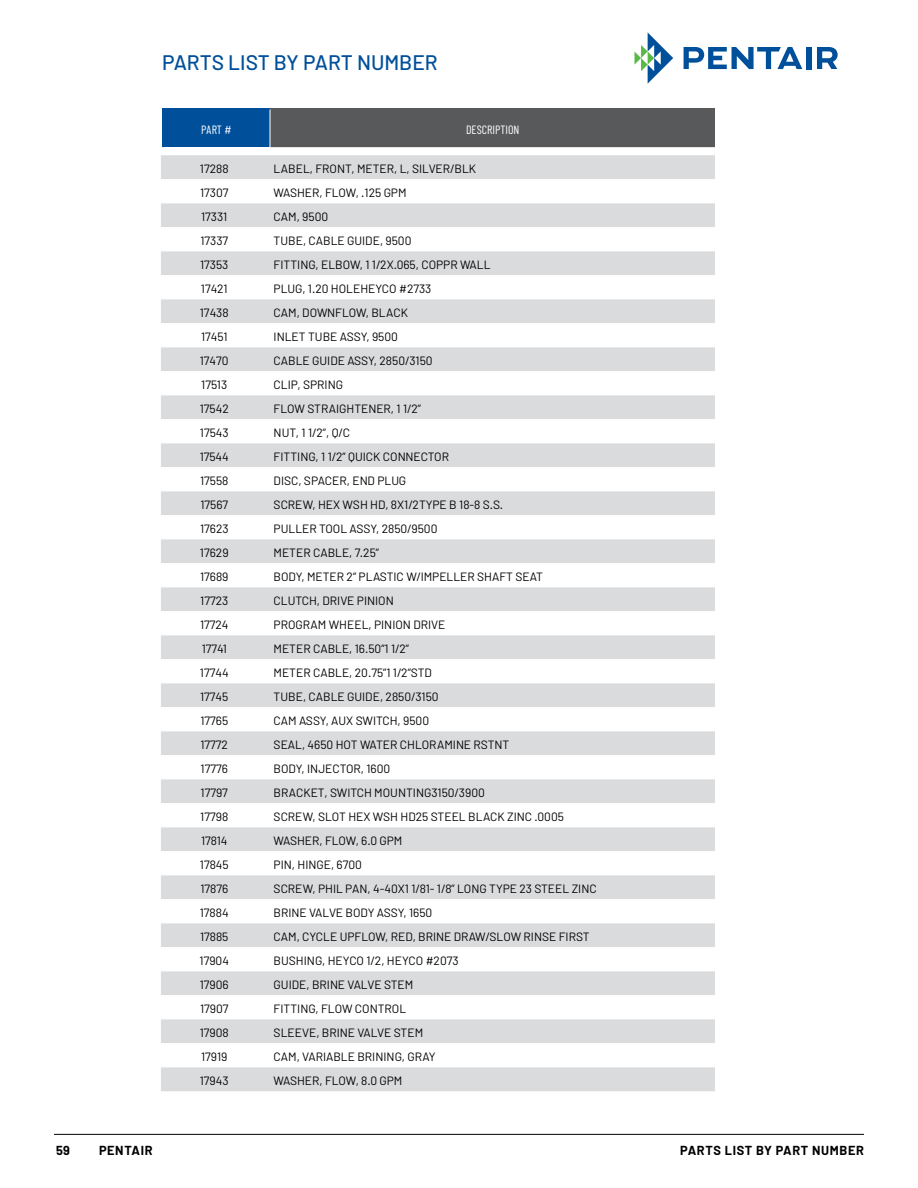
<style>
.page{position:relative;width:918px;height:1188px;background:#fff}
.page>*{position:absolute;margin:0;border:0;box-sizing:border-box;transform-origin:0 0}
.t1{font:500 21px "Barlow";color:#004f9a}
.t2{font:700 12.75px "Barlow";letter-spacing:.05em;color:#000}
.t3{font:12px "Barlow";color:#000}
.t4{font:12px "Barlow Condensed";color:#fff}
</style>
<div class="page">
<div style="left:163px;top:109px;width:107px;height:38px;background:#004f9a"></div>
<div style="left:271px;top:110px;width:444px;height:37px;background:#58595b"></div>
<hr style="left:162px;top:109px;width:2px;height:38px;background:#004f9a">
<hr style="left:162px;top:108px;width:108px;height:2px;background:#004f9a">
<hr style="left:270px;top:108px;width:446px;height:2px;background:#58595b">
<hr style="left:270px;top:109px;width:1px;height:38px;background:#fff">
<hr style="left:715px;top:109px;width:1px;height:38px;background:#fff">
<hr style="left:54px;top:1134px;width:810px;height:1px;background:#000">
<svg style="left:634px;top:32px;width:39px;height:52px"></svg>
<svg style="left:684px;top:47px;width:118px;height:22px"></svg>
<div style="left:806px;top:47px;width:5px;height:22px;background:#004f9a"></div>
<svg style="left:817px;top:47px;width:21px;height:22px"></svg>
<div style="left:161px;top:155px;width:554px;height:936px;background:#dadbdc"></div>
<svg style="left:161px;top:179px;width:554px;height:888px"></svg>
<h1 class="t1" style="left:162px;top:49px;width:277px">PARTS LIST BY PART NUMBER</h1>
<p class="t4" style="left:201px;top:122px;width:32px">PART #</p>
<p class="t4" style="left:466px;top:122px;width:55px">DESCRIPTION</p>
<p class="t3" style="left:200px;top:161px;width:30px">17288</p>
<p class="t3" style="left:274px;top:161px;width:204px">LABEL, FRONT, METER, L, SILVER/BLK</p>
<p class="t3" style="left:200px;top:185px;width:30px">17307</p>
<p class="t3" style="left:274px;top:185px;width:134px">WASHER, FLOW, .125 GPM</p>
<p class="t3" style="left:201px;top:209px;width:28px">17331</p>
<p class="t3" style="left:274px;top:209px;width:56px">CAM, 9500</p>
<p class="t3" style="left:200px;top:233px;width:29px">17337</p>
<p class="t3" style="left:274px;top:233px;width:139px">TUBE, CABLE GUIDE, 9500</p>
<p class="t3" style="left:200px;top:257px;width:30px">17353</p>
<p class="t3" style="left:274px;top:257px;width:218px">FITTING, ELBOW, 1 1/2X.065, COPPR WALL</p>
<p class="t3" style="left:201px;top:281px;width:28px">17421</p>
<p class="t3" style="left:274px;top:281px;width:159px">PLUG, 1.20 HOLEHEYCO #2733</p>
<p class="t3" style="left:200px;top:305px;width:30px">17438</p>
<p class="t3" style="left:274px;top:305px;width:136px">CAM, DOWNFLOW, BLACK</p>
<p class="t3" style="left:201px;top:329px;width:28px">17451</p>
<p class="t3" style="left:274px;top:329px;width:126px">INLET TUBE ASSY, 9500</p>
<p class="t3" style="left:200px;top:353px;width:30px">17470</p>
<p class="t3" style="left:274px;top:353px;width:160px">CABLE GUIDE ASSY, 2850/3150</p>
<p class="t3" style="left:201px;top:377px;width:27px">17513</p>
<p class="t3" style="left:274px;top:377px;width:71px">CLIP, SPRING</p>
<p class="t3" style="left:200px;top:401px;width:31px">17542</p>
<p class="t3" style="left:274px;top:401px;width:149px">FLOW STRAIGHTENER, 1 1/2”</p>
<p class="t3" style="left:200px;top:425px;width:30px">17543</p>
<p class="t3" style="left:274px;top:425px;width:78px">NUT, 1 1/2”, Q/C</p>
<p class="t3" style="left:200px;top:449px;width:31px">17544</p>
<p class="t3" style="left:274px;top:449px;width:177px">FITTING, 1 1/2” QUICK CONNECTOR</p>
<p class="t3" style="left:200px;top:473px;width:30px">17558</p>
<p class="t3" style="left:274px;top:473px;width:134px">DISC, SPACER, END PLUG</p>
<p class="t3" style="left:200px;top:497px;width:29px">17567</p>
<p class="t3" style="left:274px;top:497px;width:231px">SCREW, HEX WSH HD, 8X1/2TYPE B 18-8 S.S.</p>
<p class="t3" style="left:200px;top:521px;width:30px">17623</p>
<p class="t3" style="left:274px;top:521px;width:165px">PULLER TOOL ASSY, 2850/9500</p>
<p class="t3" style="left:200px;top:545px;width:30px">17629</p>
<p class="t3" style="left:274px;top:545px;width:107px">METER CABLE, 7.25”</p>
<p class="t3" style="left:200px;top:569px;width:30px">17689</p>
<p class="t3" style="left:274px;top:569px;width:271px">BODY, METER 2” PLASTIC W/IMPELLER SHAFT SEAT</p>
<p class="t3" style="left:200px;top:593px;width:30px">17723</p>
<p class="t3" style="left:274px;top:593px;width:122px">CLUTCH, DRIVE PINION</p>
<p class="t3" style="left:200px;top:617px;width:30px">17724</p>
<p class="t3" style="left:274px;top:617px;width:173px">PROGRAM WHEEL, PINION DRIVE</p>
<p class="t3" style="left:202px;top:641px;width:27px">17741</p>
<p class="t3" style="left:274px;top:641px;width:137px">METER CABLE, 16.50”1 1/2”</p>
<p class="t3" style="left:200px;top:665px;width:30px">17744</p>
<p class="t3" style="left:274px;top:665px;width:160px">METER CABLE, 20.75”1 1/2”STD</p>
<p class="t3" style="left:200px;top:689px;width:30px">17745</p>
<p class="t3" style="left:274px;top:689px;width:166px">TUBE, CABLE GUIDE, 2850/3150</p>
<p class="t3" style="left:200px;top:713px;width:29px">17765</p>
<p class="t3" style="left:274px;top:713px;width:157px">CAM ASSY, AUX SWITCH, 9500</p>
<p class="t3" style="left:200px;top:737px;width:29px">17772</p>
<p class="t3" style="left:274px;top:737px;width:237px">SEAL, 4650 HOT WATER CHLORAMINE RSTNT</p>
<p class="t3" style="left:201px;top:761px;width:29px">17776</p>
<p class="t3" style="left:274px;top:761px;width:118px">BODY, INJECTOR, 1600</p>
<p class="t3" style="left:201px;top:785px;width:29px">17797</p>
<p class="t3" style="left:274px;top:785px;width:213px">BRACKET, SWITCH MOUNTING3150/3900</p>
<p class="t3" style="left:200px;top:809px;width:29px">17798</p>
<p class="t3" style="left:274px;top:809px;width:292px">SCREW, SLOT HEX WSH HD25 STEEL BLACK ZINC .0005</p>
<p class="t3" style="left:201px;top:833px;width:28px">17814</p>
<p class="t3" style="left:274px;top:833px;width:130px">WASHER, FLOW, 6.0 GPM</p>
<p class="t3" style="left:200px;top:857px;width:30px">17845</p>
<p class="t3" style="left:274px;top:857px;width:90px">PIN, HINGE, 6700</p>
<p class="t3" style="left:200px;top:881px;width:29px">17876</p>
<p class="t3" style="left:274px;top:881px;width:325px">SCREW, PHIL PAN, 4-40X1 1/81- 1/8” LONG TYPE 23 STEEL ZINC</p>
<p class="t3" style="left:200px;top:905px;width:30px">17884</p>
<p class="t3" style="left:274px;top:905px;width:160px">BRINE VALVE BODY ASSY, 1650</p>
<p class="t3" style="left:200px;top:929px;width:30px">17885</p>
<p class="t3" style="left:274px;top:929px;width:318px">CAM, CYCLE UPFLOW, RED, BRINE DRAW/SLOW RINSE FIRST</p>
<p class="t3" style="left:200px;top:953px;width:31px">17904</p>
<p class="t3" style="left:274px;top:953px;width:187px">BUSHING, HEYCO 1/2, HEYCO #2073</p>
<p class="t3" style="left:200px;top:977px;width:31px">17906</p>
<p class="t3" style="left:274px;top:977px;width:141px">GUIDE, BRINE VALVE STEM</p>
<p class="t3" style="left:200px;top:1001px;width:30px">17907</p>
<p class="t3" style="left:274px;top:1001px;width:134px">FITTING, FLOW CONTROL</p>
<p class="t3" style="left:200px;top:1025px;width:31px">17908</p>
<p class="t3" style="left:274px;top:1025px;width:151px">SLEEVE, BRINE VALVE STEM</p>
<p class="t3" style="left:201px;top:1049px;width:28px">17919</p>
<p class="t3" style="left:274px;top:1049px;width:164px">CAM, VARIABLE BRINING, GRAY</p>
<p class="t3" style="left:200px;top:1073px;width:30px">17943</p>
<p class="t3" style="left:274px;top:1073px;width:130px">WASHER, FLOW, 8.0 GPM</p>
<p class="t2" style="left:56px;top:1142px;width:15px">59</p>
<p class="t2" style="left:99px;top:1143px;width:55px">PENTAIR</p>
<p class="t2" style="left:680px;top:1143px;width:185px">PARTS LIST BY PART NUMBER</p>
</div>
